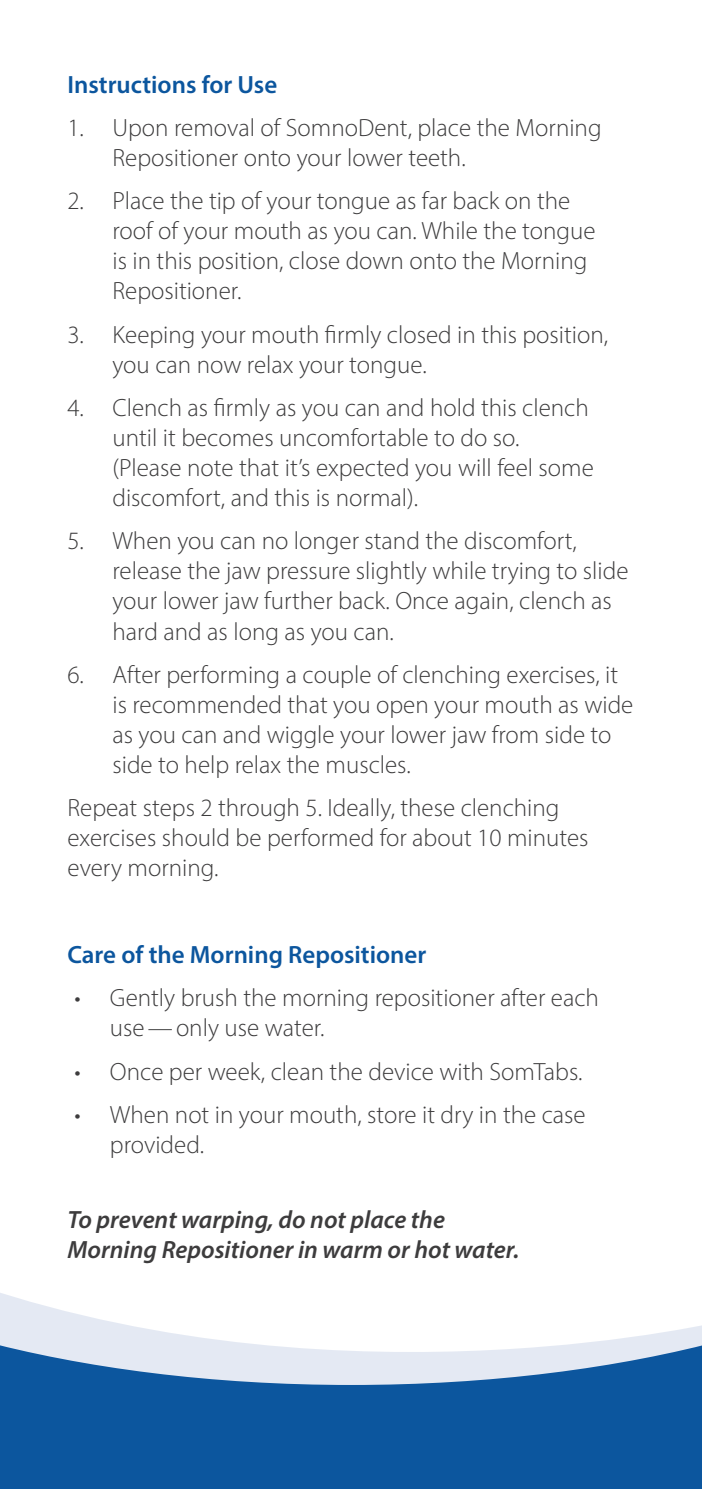
<style>
.page{position:relative;width:702px;height:1489px;background:#fff}
.page>*{position:absolute;margin:0;border:0;box-sizing:border-box;transform-origin:0 0}
.t1{font:300 25px/30px "Myriad Pro";color:#3d3c3d}
.t2{font:italic 600 25px/30px "Myriad Pro";color:#3d3c3d}
.t3{font:600 25px "Myriad Pro";color:#0c569e}
</style>
<div class="page">
<svg style="left:0;top:1293px;width:702px;height:46px"></svg>
<svg style="left:0;top:1339px;width:702px;height:149px;background:#3d77b1"></svg>
<p class="t3" style="left:67px;top:68px;width:211px">Instructions for Use</p>
<p class="t1" style="left:112px;top:112px;width:490px;text-indent:-45px">1. Upon removal of SomnoDent, place the Morning<br>Repositioner onto your lower teeth.</p>
<p class="t1" style="left:112px;top:186px;width:484px;text-indent:-45px">2. Place the tip of your tongue as far back on the roof of your mouth as you can. While the tongue is in this position, close down onto the Morning Repositioner.</p>
<p class="t1" style="left:112px;top:319px;width:497px;text-indent:-45px">3. Keeping your mouth firmly closed in this position, you can now relax your tongue.</p>
<p class="t1" style="left:112px;top:392px;width:483px;text-indent:-45px">4. Clench as firmly as you can and hold this clench until it becomes uncomfortable to do so. (Please note that it’s expected you will feel some discomfort, and this is normal).</p>
<p class="t1" style="left:112px;top:526px;width:517px;text-indent:-45px">5. When you can no longer stand the discomfort, release the jaw pressure slightly while trying to slide your lower jaw further back. Once again, clench as hard and as long as you can.</p>
<p class="t1" style="left:112px;top:659px;width:522px;text-indent:-45px">6. After performing a couple of clenching exercises, it is recommended that you open your mouth as wide as you can and wiggle your lower jaw from side to side to help relax the muscles.</p>
<p class="t1" style="left:67px;top:792px;width:522px">Repeat steps 2 through 5. Ideally, these clenching exercises should be performed for about 10 minutes every morning.</p>
<p class="t3" style="left:67px;top:938px;width:360px">Care of the Morning Repositioner</p>
<p class="t1" style="left:110px;top:982px;width:490px;text-indent:-35px">• Gently brush the morning repositioner after each use—only use water.</p>
<p class="t1" style="left:74px;top:1056px;width:509px">• Once per week, clean the device with SomTabs.</p>
<p class="t1" style="left:110px;top:1099px;width:477px;text-indent:-35px">• When not in your mouth, store it dry in the case provided.</p>
<p class="t2" style="left:67px;top:1203px;width:453px">To prevent warping, do not place the<br>Morning Repositioner in warm or hot water.</p>
</div>
